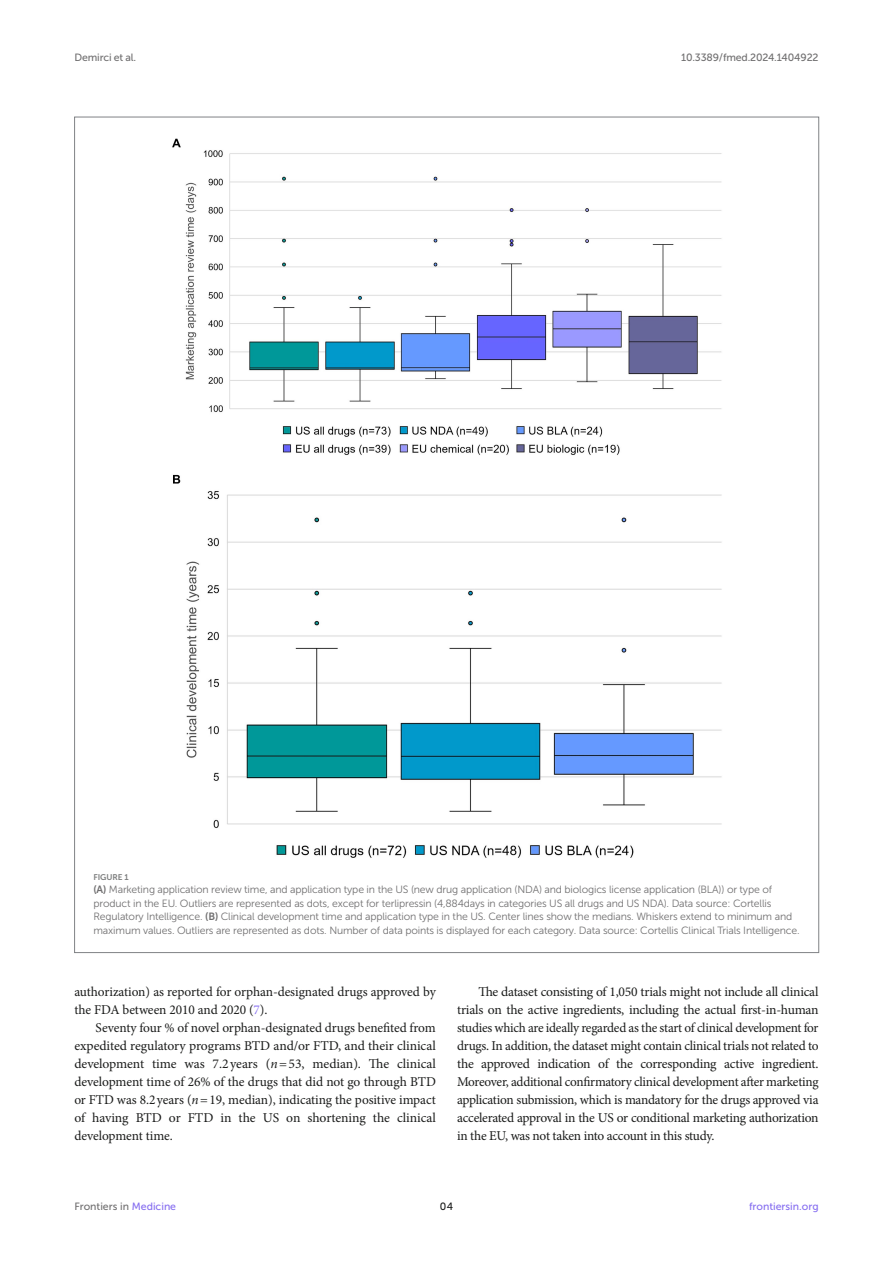
<style>
.page{position:relative;width:893px;height:1263px;background:#fff}
.page>*{position:absolute;margin:0;border:0;box-sizing:border-box;transform-origin:0 0}
.TEXT{font:13.5px/18px "Minion Pro";letter-spacing:-.01em;color:#1b1c1b;text-align:justify}
.FIG_LEG{font:10.5px/13.5px "Museo Sans 300";letter-spacing:-.015em;color:#706f70}
.t1{font:10.5px "Museo Sans 500";letter-spacing:-.015em;color:#706f70}
.t2{font:10.5px "Museo Sans 500";color:#856df0}
.t3{font:10.5px "Museo Sans 500";color:#1b1c1b}
.FIG_HD{font:8.25px "Museo Sans 700";letter-spacing:-.01em;color:#7e7f7f}
.s1{font-family:"Museo Sans 700"}
.s2{color:#856df0}
.s3{font-style:italic}
</style>
<div class="page">
<img style="left:172px;top:138px;width:550px;height:720px">
<p class="t1" style="left:74px;top:51px;width:63px">Demirci et al.</p>
<p class="t1" style="left:681px;top:51px;width:139px">10.3389/fmed.2024.1404922</p>
<p class="FIG_HD" style="left:94px;top:872px;width:37px">FIGURE 1</p>
<p class="FIG_LEG" style="left:94px;top:883px;width:708px"><span class="s1">(A)</span> Marketing application review time, and application type in the US (new drug application (NDA) and biologics license application (BLA)) or type of product in the EU. Outliers are represented as dots, except for terlipressin (4,884 days in categories US all drugs and US NDA). Data source: Cortellis Regulatory Intelligence. <span class="s1">(B)</span> Clinical development time and application type in the US. Center lines show the medians. Whiskers extend to minimum and maximum values. Outliers are represented as dots. Number of data points is displayed for each category. Data source: Cortellis Clinical Trials Intelligence.</p>
<p class="TEXT" style="left:74px;top:983px;width:363px">authorization) as reported for orphan-designated drugs approved by the FDA between 2010 and 2020 (<span class="s2">7</span>).</p>
<p class="TEXT" style="left:74px;top:1019px;width:363px;text-indent:21px">Seventy four % of novel orphan-designated drugs benefited from expedited regulatory programs BTD and/or FTD, and their clinical development time was 7.2years (<span class="s3">n</span>=53, median). The clinical development time of 26% of the drugs that did not go through BTD or FTD was 8.2years (<span class="s3">n</span>=19, median), indicating the positive impact of having BTD or FTD in the US on shortening the clinical development time.</p>
<p class="TEXT" style="left:457px;top:983px;width:363px;text-indent:21px">The dataset consisting of 1,050 trials might not include all clinical trials on the active ingredients, including the actual first-in-human studies which are ideally regarded as the start of clinical development for drugs. In addition, the dataset might contain clinical trials not related to the approved indication of the corresponding active ingredient.<br>Moreover, additional confirmatory clinical development after marketing application submission, which is mandatory for the drugs approved via accelerated approval in the US or conditional marketing authorization in the EU, was not taken into account in this study.</p>
<p class="t1" style="left:74px;top:1200px;width:103px">Frontiers in <span class="s2">Medicine</span></p>
<p class="t3" style="left:440px;top:1200px;width:15px">04</p>
<p class="t2" style="left:749px;top:1200px;width:71px">frontiersin.org</p>
</div>
